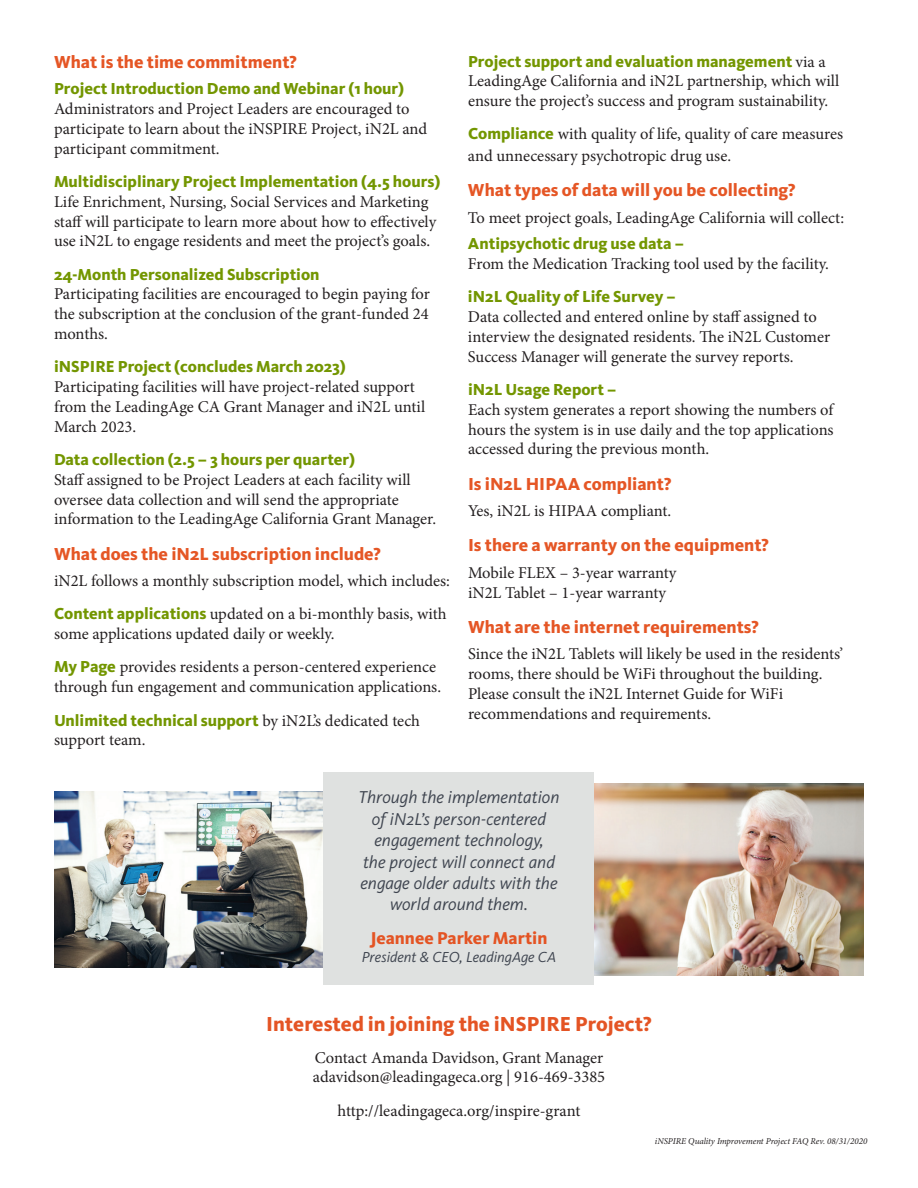
<style>
.page{position:relative;width:918px;height:1188px;background:#fff}
.page>*{position:absolute;margin:0;border:0;box-sizing:border-box;transform-origin:0 0}
.Heading{font:800 21px "Kievit OT";color:#e45424}
.Heading-2{font:800 18px "Kievit OT";color:#e55625}
.t1{font:italic 17.85px/21.3px "Kievit OT";color:#3e444f;text-align:center}
.Heading-3{font:800 17.85px "Kievit OT";color:#e45424}
.Heading-4{font:16.5px/19.8px "Minion Pro";color:#231f20}
.Subhead{font:800 16.5px "Kievit OT";color:#739600}
.t2{font:italic 15px "Kievit OT";color:#3e444f}
.t3{font:italic 9px "Minion Pro";letter-spacing:-.005em;color:#231f20}
.s1{font-family:"Kievit OT";font-weight:800;color:#739600}
</style>
<div class="page">
<img style="left:54px;top:792px;width:270px;height:175px">
<img style="left:594px;top:784px;width:270px;height:192px">
<div style="left:324px;top:772px;width:270px;height:212px;background:#dfe1e0"></div>
<p class="Heading-2" style="left:54px;top:51px;width:245px">What is the time commitment?</p>
<p class="Subhead" style="left:54px;top:79px;width:352px">Project Introduction Demo and Webinar (1 hour)</p>
<p class="Heading-4" style="left:54px;top:99px;width:375px">Administrators and Project Leaders are encouraged to participate to learn about the iNSPIRE Project, iN2L and participant commitment.</p>
<p class="Heading-4" style="left:54px;top:172px;width:388px"><span class="s1">Multidisciplinary Project Implementation (4.5 hours)<br></span>Life Enrichment, Nursing, Social Services and Marketing staff will participate to learn more about how to effectively use iN2L to engage residents and meet the project’s goals.</p>
<p class="Heading-4" style="left:54px;top:265px;width:377px"><span class="s1">24-Month Personalized Subscription<br></span>Participating facilities are encouraged to begin paying for the subscription at the conclusion of the grant-funded 24 months.</p>
<p class="Heading-4" style="left:54px;top:357px;width:373px"><span class="s1">iNSPIRE Project (concludes March 2023)<br></span>Participating facilities will have project-related support from the LeadingAge CA Grant Manager and iN2L until March 2023.</p>
<p class="Heading-4" style="left:54px;top:450px;width:384px"><span class="s1">Data collection (2.5 – 3 hours per quarter)<br></span>Staff assigned to be Project Leaders at each facility will oversee data collection and will send the appropriate information to the LeadingAge California Grant Manager.</p>
<p class="Heading-2" style="left:54px;top:543px;width:329px">What does the iN2L subscription include?</p>
<p class="Heading-4" style="left:54px;top:571px;width:398px">iN2L follows a monthly subscription model, which includes:</p>
<p class="Heading-4" style="left:54px;top:604px;width:394px"><span class="s1">Content applications</span> updated on a bi-monthly basis, with some applications updated daily or weekly.</p>
<p class="Heading-4" style="left:54px;top:657px;width:389px"><span class="s1">My Page</span> provides residents a person-centered experience through fun engagement and communication applications.</p>
<p class="Heading-4" style="left:54px;top:710px;width:368px"><span class="s1">Unlimited technical support</span> by iN2L’s dedicated tech support team.</p>
<p class="Heading-4" style="left:468px;top:51px;width:373px"><span class="s1">Project support and evaluation management</span> via a<br>LeadingAge California and iN2L partnership, which will ensure the project’s success and program sustainability.</p>
<p class="Heading-4" style="left:468px;top:123px;width:377px;line-height:21.6px"><span class="s1">Compliance</span> with quality of life, quality of care measures and unnecessary psychotropic drug use.</p>
<p class="Heading-2" style="left:468px;top:179px;width:329px">What types of data will you be collecting?</p>
<p class="Heading-4" style="left:468px;top:208px;width:378px">To meet project goals, LeadingAge California will collect:</p>
<p class="Heading-4" style="left:468px;top:234px;width:363px"><span class="s1">Antipsychotic drug use data –<br></span>From the Medication Tracking tool used by the facility.</p>
<p class="Heading-4" style="left:468px;top:287px;width:364px"><span class="s1">iN2L Quality of Life Survey –<br></span>Data collected and entered online by staff assigned to interview the designated residents. The iN2L Customer Success Manager will generate the survey reports.</p>
<p class="Heading-4" style="left:468px;top:380px;width:367px"><span class="s1">iN2L Usage Report –<br></span>Each system generates a report showing the numbers of hours the system is in use daily and the top applications accessed during the previous month.</p>
<p class="Heading-2" style="left:468px;top:473px;width:205px">Is iN2L HIPAA compliant?</p>
<p class="Heading-4" style="left:468px;top:501px;width:205px">Yes, iN2L is HIPAA compliant.</p>
<p class="Heading-2" style="left:468px;top:535px;width:303px">Is there a warranty on the equipment?</p>
<p class="Heading-4" style="left:468px;top:563px;width:210px">Mobile FLEX – 3-year warranty iN2L Tablet – 1-year warranty</p>
<p class="Heading-2" style="left:468px;top:616px;width:292px">What are the internet requirements?</p>
<p class="Heading-4" style="left:468px;top:644px;width:377px">Since the iN2L Tablets will likely be used in the residents’ rooms, there should be WiFi throughout the building.<br>Please consult the iN2L Internet Guide for WiFi recommendations and requirements.</p>
<p class="t1" style="left:359px;top:787px;width:202px">Through the implementation of iN2L’s person-centered engagement technology,<br>the project will connect and engage older adults with the world around them.</p>
<p class="Heading-3" style="left:370px;top:927px;width:179px">Jeannee Parker Martin</p>
<p class="t2" style="left:362px;top:948px;width:196px">President &amp; CEO, LeadingAge CA</p>
<p class="Heading" style="left:266px;top:1011px;width:387px">Interested in joining the iNSPIRE Project?</p>
<p class="Heading-4" style="left:313px;top:1048px;width:294px">Contact Amanda Davidson, Grant Manager adavidson@leadingageca.org | 916-469-3385</p>
<p class="Heading-4" style="left:338px;top:1101px;width:244px">http://leadingageca.org/inspire-grant</p>
<p class="t3" style="left:655px;top:1135px;width:214px">iNSPIRE Quality Improvement Project FAQ Rev. 08/31/2020</p>
</div>
